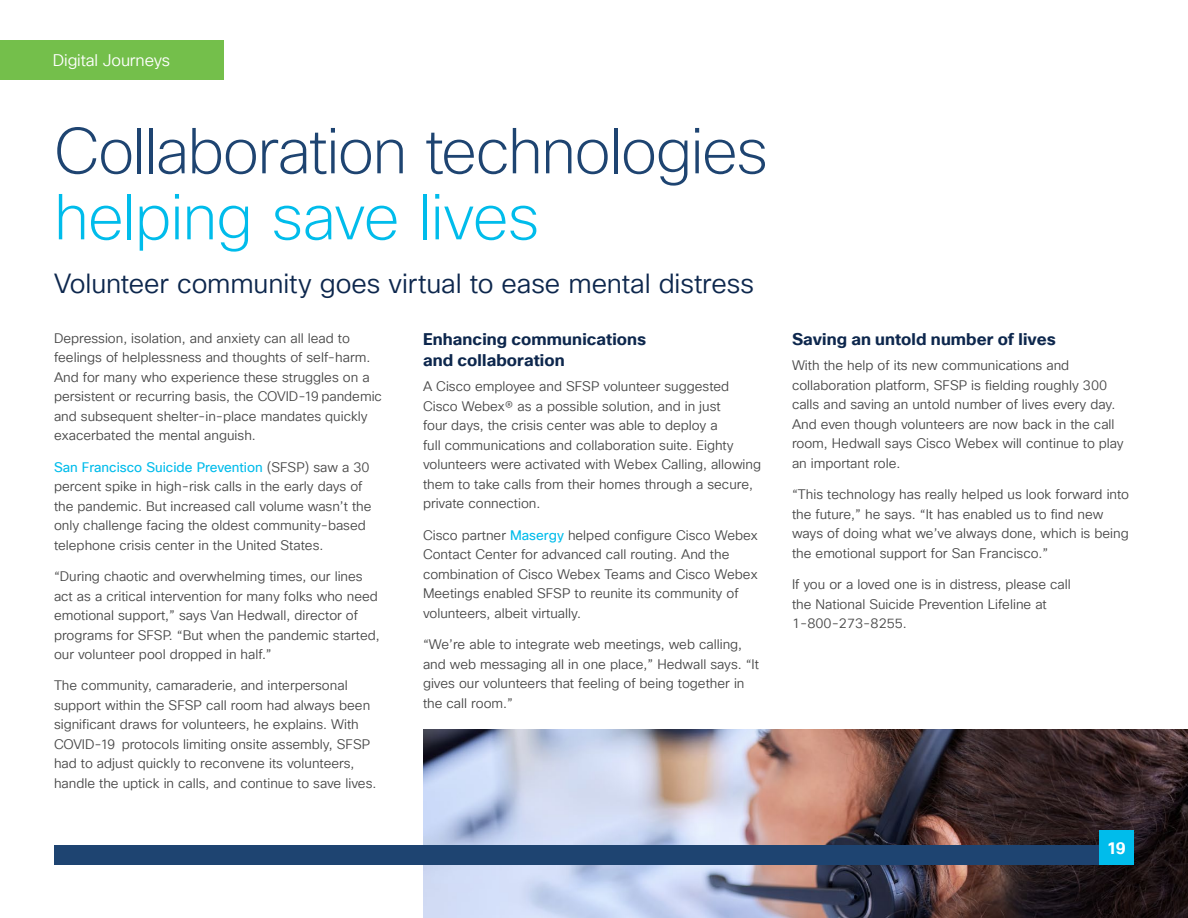
<style>
.page{position:relative;width:1188px;height:918px;background:#fff}
.page>*{position:absolute;margin:0;border:0;box-sizing:border-box;transform-origin:0 0}
.t1{font:200 63px "Cisco Sans TT";letter-spacing:-.025em;color:#1e4471}
.t2{font:200 63px "Cisco Sans TT";letter-spacing:-.015em;color:#00bceb}
.t3{font:27px "Cisco Sans TT Light";letter-spacing:-.005em;color:#0d274d}
.t4{font:700 16.5px/21px "Cisco Sans TT";letter-spacing:.005em;color:#0d274d}
.t5{font:16.5px "Cisco Sans TT Light";letter-spacing:-.01em;color:#fff}
.t6{font:700 16.5px "Cisco Sans TT";color:#fff}
.t7{font:13.5px/19.5px "Cisco Sans TT Light";color:#484848}
.t8{font:13.5px "Cisco Sans TT";color:#00bceb}
.s1{font-family:"Cisco Sans TT Light";color:#484848}
.s2{font-family:"Cisco Sans TT";color:#00bceb}
</style>
<div class="page">
<img style="left:423px;top:730px;width:765px;height:188px">
<div style="left:54px;top:845px;width:1080px;height:20px;background:#1e4471"></div>
<div style="left:1100px;top:831px;width:34px;height:34px;background:#00bceb"></div>
<div style="left:0;top:40px;width:224px;height:40px;background:#74bf4b"></div>
<p class="t5" style="left:53px;top:50px;width:119px">Digital Journeys</p>
<h1 class="t1" style="left:54px;top:110px;width:715px">Collaboration technologies</h1>
<h1 class="t2" style="left:54px;top:176px;width:487px">helping save lives</h1>
<h2 class="t3" style="left:54px;top:266px;width:702px">Volunteer community goes virtual to ease mental distress</h2>
<p class="t7" style="left:54px;top:329px;width:330px">Depression, isolation, and anxiety can all lead to feelings of helplessness and thoughts of self-harm.<br>And for many who experience these struggles on a persistent or recurring basis, the COVID-19 pandemic and subsequent shelter-in-place mandates quickly exacerbated the mental anguish.</p>
<p class="t8" style="left:54px;top:458px;width:317px">San Francisco Suicide Prevention <span class="s1">(SFSP) saw a 30</span></p>
<p class="t7" style="left:54px;top:477px;width:319px">percent spike in high-risk calls in the early days of the pandemic. But increased call volume wasn’t the only challenge facing the oldest community-based telephone crisis center in the United States.</p>
<p class="t7" style="left:54px;top:567px;width:327px">“During chaotic and overwhelming times, our lines act as a critical intervention for many folks who need emotional support,” says Van Hedwall, director of programs for SFSP. “But when the pandemic started, our volunteer pool dropped in half.”</p>
<p class="t7" style="left:54px;top:676px;width:324px">The community, camaraderie, and interpersonal support within the SFSP call room had always been significant draws for volunteers, he explains. With COVID-19 protocols limiting onsite assembly, SFSP had to adjust quickly to reconvene its volunteers, handle the uptick in calls, and continue to save lives.</p>
<p class="t4" style="left:423px;top:329px;width:225px">Enhancing communications and collaboration</p>
<p class="t7" style="left:423px;top:377px;width:340px">A Cisco employee and SFSP volunteer suggested Cisco Webex® as a possible solution, and in just<br>four days, the crisis center was able to deploy a<br>full communications and collaboration suite. Eighty volunteers were activated with Webex Calling, allowing them to take calls from their homes through a secure, private connection.</p>
<p class="t7" style="left:423px;top:526px;width:336px">Cisco partner <span class="s2">Masergy</span> helped configure Cisco Webex Contact Center for advanced call routing. And the combination of Cisco Webex Teams and Cisco Webex Meetings enabled SFSP to reunite its community of volunteers, albeit virtually.</p>
<p class="t7" style="left:423px;top:635px;width:338px">“We’re able to integrate web meetings, web calling, and web messaging all in one place,” Hedwall says. “It gives our volunteers that feeling of being together in the call room.”</p>
<p class="t4" style="left:792px;top:329px;width:265px">Saving an untold number of lives</p>
<p class="t7" style="left:792px;top:356px;width:333px">With the help of its new communications and collaboration platform, SFSP is fielding roughly 300 calls and saving an untold number of lives every day.<br>And even though volunteers are now back in the call room, Hedwall says Cisco Webex will continue to play an important role.</p>
<p class="t7" style="left:792px;top:485px;width:339px">“This technology has really helped us look forward into the future,” he says. “It has enabled us to find new ways of doing what we’ve always done, which is being the emotional support for San Francisco.”</p>
<p class="t7" style="left:792px;top:575px;width:280px">If you or a loved one is in distress, please call the National Suicide Prevention Lifeline at<br>1-800-273-8255.</p>
<p class="t6" style="left:1107px;top:838px;width:20px">19</p>
</div>
